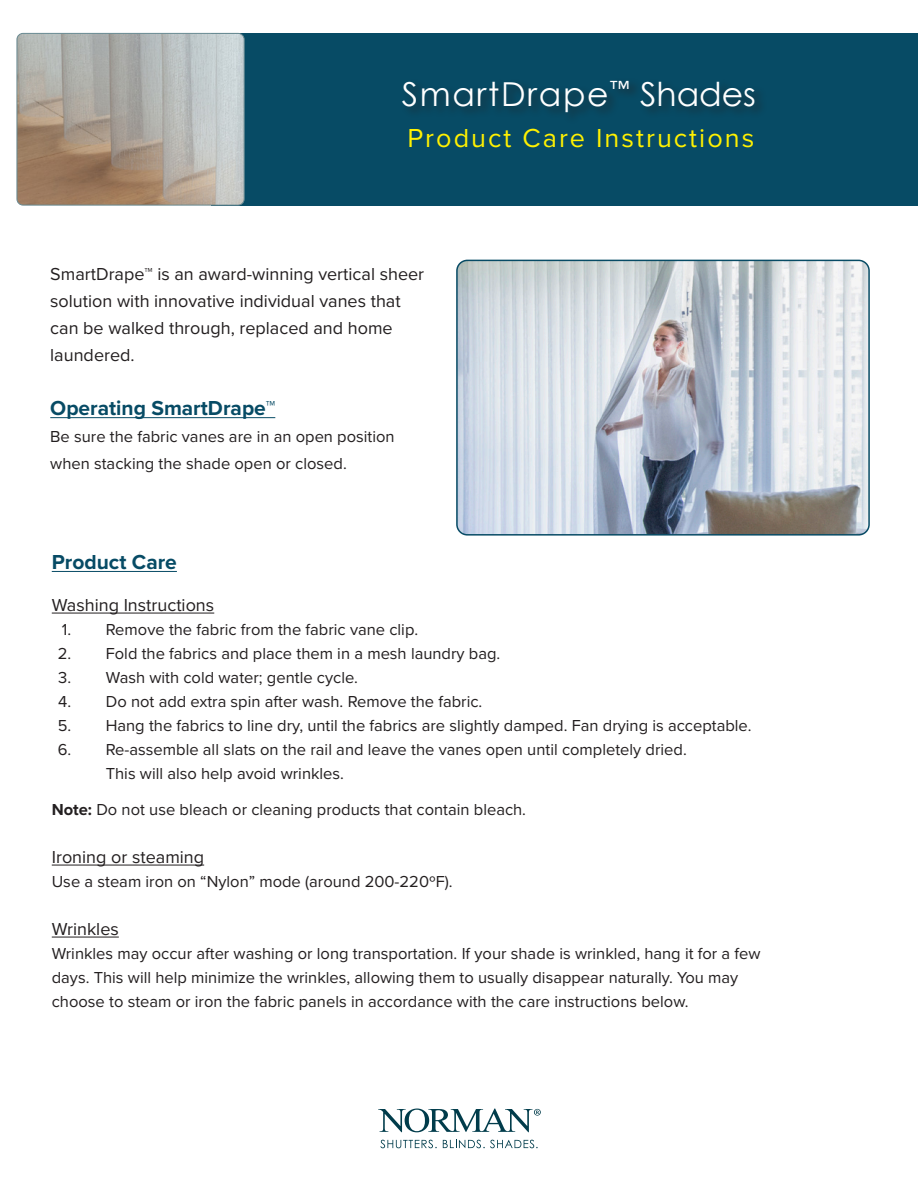
<style>
.page{position:relative;width:918px;height:1188px;background:#fff}
.page>*{position:absolute;margin:0;border:0;box-sizing:border-box;transform-origin:0 0}
.t1{font:33px "Century Gothic";letter-spacing:.05em;color:#fff}
.t2{font:27px "Proxima Nova";letter-spacing:.075em;color:#fff101}
.t3{font:700 21px "Proxima Nova";color:#074b65}
.t4{font:18px/27px "Proxima Nova";color:#231f20}
.t5{font:16.5px/27px "Proxima Nova";color:#231f20}
.s1{font-weight:700}
</style>
<div class="page">
<svg style="left:380px;top:1140px;width:57px;height:8px"></svg>
<svg style="left:378px;top:1109px;width:163px;height:23px"></svg>
<svg style="left:443px;top:1140px;width:95px;height:8px"></svg>
<div style="left:211px;top:33px;width:707px;height:172px;background:#074b65"></div>
<div style="left:400px;top:77px;width:368px;height:47px;background:#084860"></div>
<hr style="left:50px;top:417px;width:225px;height:1px;background:#074b65">
<img style="left:17px;top:33px;width:227px;height:172px">
<div style="left:17px;top:33px;width:227px;height:172px;border:1px solid #688a92;border-radius:6px"></div>
<img style="left:458px;top:260px;width:410px;height:273px">
<div style="left:456px;top:260px;width:414px;height:276px;border:2px solid #074b65;border-radius:10px"></div>
<hr style="left:52px;top:571px;width:125px;height:1px;background:#074b65">
<hr style="left:52px;top:613px;width:162px;height:1px;background:#231f20">
<hr style="left:52px;top:865px;width:152px;height:1px;background:#231f20">
<hr style="left:52px;top:937px;width:67px;height:1px;background:#231f20">
<p class="t1" style="left:402px;top:74px;width:356px">SmartDrape<sup>™</sup> Shades</p>
<p class="t2" style="left:407px;top:122px;width:348px">Product Care Instructions</p>
<p class="t4" style="left:50px;top:261px;width:375px">SmartDrape™ is an award-winning vertical sheer solution with innovative individual vanes that can be walked through, replaced and home laundered.</p>
<p class="t3" style="left:50px;top:395px;width:227px">Operating SmartDrape™</p>
<p class="t5" style="left:50px;top:423px;width:346px">Be sure the fabric vanes are in an open position when stacking the shade open or closed.</p>
<p class="t3" style="left:52px;top:549px;width:127px">Product Care</p>
<p class="t4" style="left:52px;top:592px;width:164px">Washing Instructions</p>
<p class="t5" style="left:62px;top:616px;width:358px">1. Remove the fabric from the fabric vane clip.</p>
<p class="t5" style="left:58px;top:640px;width:444px">2. Fold the fabrics and place them in a mesh laundry bag.</p>
<p class="t5" style="left:58px;top:664px;width:301px">3. Wash with cold water; gentle cycle.</p>
<p class="t5" style="left:58px;top:688px;width:426px">4. Do not add extra spin after wash. Remove the fabric.</p>
<p class="t5" style="left:58px;top:712px;width:695px">5. Hang the fabrics to line dry, until the fabrics are slightly damped. Fan drying is acceptable.</p>
<p class="t5" style="left:58px;top:736px;width:631px">6. Re-assemble all slats on the rail and leave the vanes open until completely dried.</p>
<p class="t5" style="left:106px;top:760px;width:240px">This will also help avoid wrinkles.</p>
<p class="t5" style="left:52px;top:796px;width:476px"><span class="s1">Note:</span> Do not use bleach or cleaning products that contain bleach.</p>
<p class="t4" style="left:52px;top:844px;width:154px">Ironing or steaming</p>
<p class="t5" style="left:52px;top:868px;width:402px">Use a steam iron on “Nylon” mode (around 200-220ºF).</p>
<p class="t4" style="left:52px;top:916px;width:69px">Wrinkles</p>
<p class="t5" style="left:52px;top:941px;width:710px;line-height:24px">Wrinkles may occur after washing or long transportation. If your shade is wrinkled, hang it for a few days. This will help minimize the wrinkles, allowing them to usually disappear naturally. You may</p>
<p class="t5" style="left:52px;top:988px;width:638px">choose to steam or iron the fabric panels in accordance with the care instructions below.</p>
</div>
